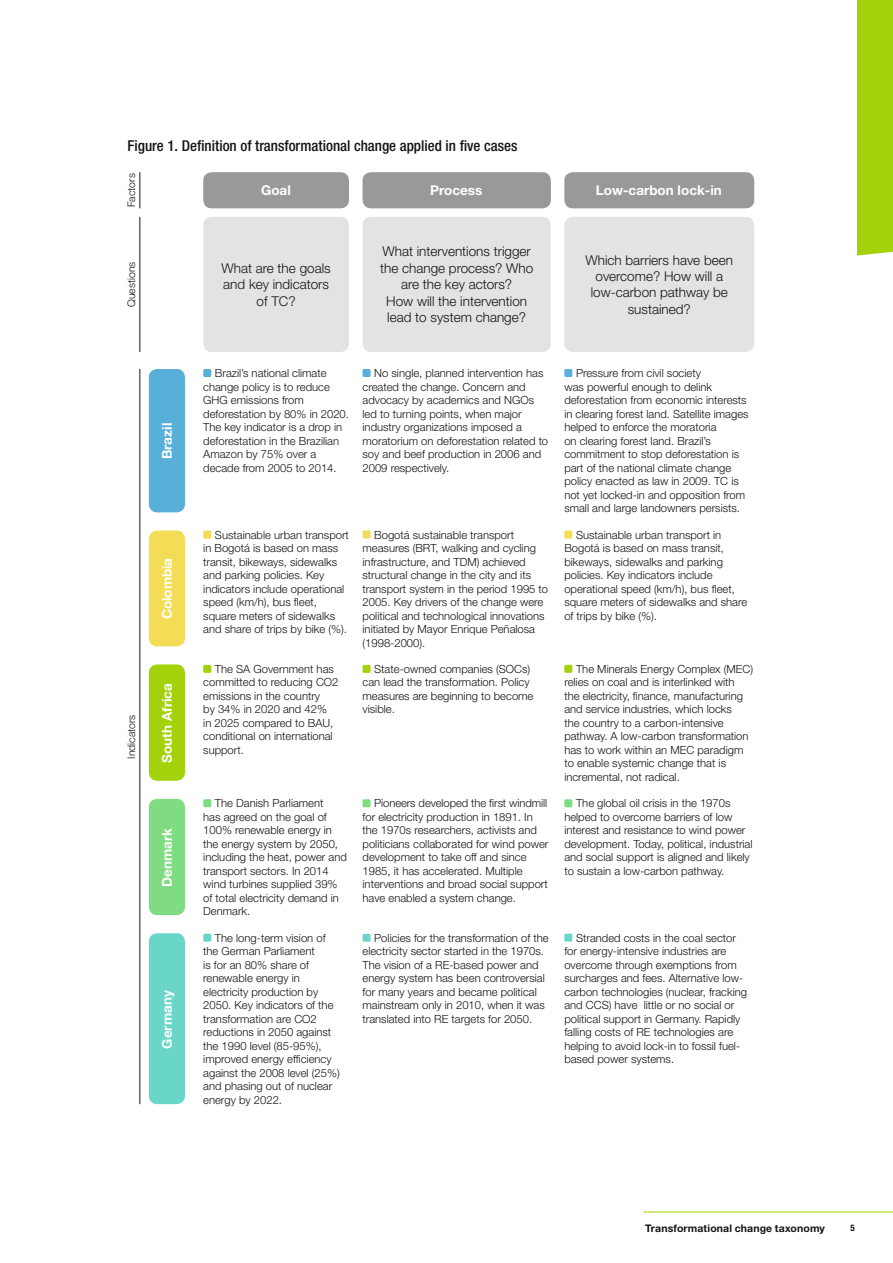
<style>
.page{position:relative;width:893px;height:1263px;background:#fff}
.page>*{position:absolute;margin:0;border:0;box-sizing:border-box;transform-origin:0 0}
.t1{font:500 condensed 15px "Helvetica Neue LT Std";color:#131413}
.t2{font:300 13.5px/16.5px "Helvetica Neue LT Std";color:#131413;text-align:center}
.t3{font:700 13.5px "Helvetica Neue LT Std";color:#fff}
.t4{font:300 11.25px/13.5px "Helvetica Neue LT Std";color:#131413}
.t5{font:700 10.5px "Helvetica Neue LT Std";letter-spacing:.01em;color:#131413}
.t6{font:300 10.5px "Helvetica Neue LT Std";color:#131413}
.t7{font:700 condensed 9px "Helvetica Neue LT Std";color:#131413}
</style>
<div class="page">
<hr style="left:643px;top:1211px;width:250px;height:1px;background:#a3d20b">
<div style="left:857px;top:0;width:36px;height:256px;background:#a3d20b"></div>
<svg style="left:857px;top:251px;width:36px;height:5px"></svg>
<div style="left:203px;top:172px;width:146px;height:36px;background:#999;border-radius:9px"></div>
<div style="left:149px;top:369px;width:36px;height:143px;background:#57afda;border-radius:9px"></div>
<div style="left:149px;top:530px;width:36px;height:116px;background:#f3dc56;border-radius:9px"></div>
<div style="left:149px;top:664px;width:36px;height:117px;background:#a3d20b;border-radius:9px"></div>
<div style="left:149px;top:799px;width:36px;height:116px;background:#80dc83;border-radius:9px"></div>
<div style="left:149px;top:933px;width:36px;height:171px;background:#6ad6c9;border-radius:9px"></div>
<div style="left:203px;top:217px;width:146px;height:135px;background:#e3e3e3;border-radius:9px"></div>
<div style="left:363px;top:172px;width:188px;height:36px;background:#999;border-radius:9px"></div>
<div style="left:363px;top:217px;width:188px;height:135px;background:#e3e3e3;border-radius:9px"></div>
<div style="left:564px;top:172px;width:190px;height:36px;background:#999;border-radius:9px"></div>
<div style="left:564px;top:217px;width:190px;height:135px;background:#e3e3e3;border-radius:9px"></div>
<div style="left:203px;top:369px;width:8px;height:8px;background:#57afda;border-radius:2px"></div>
<div style="left:203px;top:530px;width:8px;height:8px;background:#f3dc56;border-radius:2px"></div>
<div style="left:203px;top:665px;width:8px;height:8px;background:#a3d20b;border-radius:2px"></div>
<div style="left:203px;top:799px;width:8px;height:8px;background:#80dc83;border-radius:2px"></div>
<div style="left:203px;top:934px;width:8px;height:8px;background:#6ad6c9;border-radius:2px"></div>
<div style="left:363px;top:369px;width:8px;height:8px;background:#57afda;border-radius:2px"></div>
<div style="left:363px;top:530px;width:8px;height:8px;background:#f3dc56;border-radius:2px"></div>
<div style="left:363px;top:665px;width:8px;height:8px;background:#a3d20b;border-radius:2px"></div>
<div style="left:363px;top:799px;width:8px;height:8px;background:#80dc83;border-radius:2px"></div>
<div style="left:363px;top:934px;width:8px;height:8px;background:#6ad6c9;border-radius:2px"></div>
<div style="left:564px;top:369px;width:8px;height:8px;background:#57afda;border-radius:2px"></div>
<div style="left:564px;top:530px;width:8px;height:8px;background:#f3dc56;border-radius:2px"></div>
<div style="left:564px;top:665px;width:8px;height:8px;background:#a3d20b;border-radius:2px"></div>
<div style="left:564px;top:799px;width:8px;height:8px;background:#80dc83;border-radius:2px"></div>
<div style="left:564px;top:934px;width:8px;height:8px;background:#6ad6c9;border-radius:2px"></div>
<hr style="left:140px;top:172px;width:1px;height:36px;background:#131413">
<hr style="left:140px;top:217px;width:1px;height:135px;background:#131413">
<hr style="left:140px;top:369px;width:1px;height:735px;background:#131413">
<h1 class="t1" style="left:128px;top:137px;width:391px">Figure 1. Definition of transformational change applied in five cases</h1>
<p class="t3" style="left:261px;top:182px;width:31px">Goal</p>
<p class="t6" style="left:125px;top:207px;width:35px;rotate:-90deg">Factors</p>
<p class="t3" style="left:430px;top:182px;width:54px">Process</p>
<p class="t6" style="left:125px;top:307px;width:47px;rotate:-90deg">Questions</p>
<p class="t2" style="left:222px;top:259px;width:111px">What are the goals and key indicators of TC?</p>
<p class="t2" style="left:380px;top:243px;width:155px">What interventions trigger the change process? Who are the key actors?<br>How will the intervention lead to system change?</p>
<p class="t3" style="left:596px;top:182px;width:127px">Low-carbon lock-in</p>
<p class="t2" style="left:585px;top:252px;width:149px">Which barriers have been overcome? How will a low-carbon pathway be sustained?</p>
<p class="t3" style="left:159px;top:459px;width:38px;rotate:-90deg">Brazil</p>
<p class="t6" style="left:125px;top:759px;width:46px;rotate:-90deg">Indicators</p>
<p class="t3" style="left:159px;top:619px;width:63px;rotate:-90deg">Colombia</p>
<p class="t3" style="left:159px;top:763px;width:81px;rotate:-90deg">South Africa</p>
<p class="t3" style="left:159px;top:887px;width:60px;rotate:-90deg">Denmark</p>
<p class="t3" style="left:159px;top:1048px;width:60px;rotate:-90deg">Germany</p>
<p class="t4" style="left:203px;top:366px;width:147px;text-indent:12px">Brazil’s national climate change policy is to reduce<br>GHG emissions from deforestation by 80% in 2020.<br>The key indicator is a drop in deforestation in the Brazilian<br>Amazon by 75% over a decade from 2005 to 2014.</p>
<p class="t4" style="left:363px;top:366px;width:187px;text-indent:12px">No single, planned intervention has created the change. Concern and advocacy by academics and NGOs led to turning points, when major industry organizations imposed a moratorium on deforestation related to soy and beef production in 2006 and<br>2009 respectively.</p>
<p class="t4" style="left:203px;top:527px;width:147px;text-indent:12px">Sustainable urban transport in Bogotá is based on mass transit, bikeways, sidewalks and parking policies. Key indicators include operational speed (km/h), bus fleet, square meters of sidewalks and share of trips by bike (%).</p>
<p class="t4" style="left:203px;top:662px;width:137px;text-indent:12px">The SA Government has committed to reducing CO2 emissions in the country<br>by 34% in 2020 and 42%<br>in 2025 compared to BAU, conditional on international support.</p>
<p class="t4" style="left:363px;top:527px;width:187px;text-indent:12px">Bogotá sustainable transport measures (BRT, walking and cycling infrastructure, and TDM) achieved structural change in the city and its transport system in the period 1995 to 2005. Key drivers of the change were political and technological innovations initiated by Mayor Enrique Peñalosa (1998-2000).</p>
<p class="t4" style="left:363px;top:662px;width:172px;text-indent:12px">State-owned companies (SOCs) can lead the transformation. Policy measures are beginning to become visible.</p>
<p class="t4" style="left:203px;top:796px;width:145px;text-indent:12px">The Danish Parliament<br>has agreed on the goal of<br>100% renewable energy in the energy system by 2050, including the heat, power and transport sectors. In 2014 wind turbines supplied 39% of total electricity demand in<br>Denmark.</p>
<p class="t4" style="left:203px;top:931px;width:138px;text-indent:12px">The long-term vision of the German Parliament<br>is for an 80% share of renewable energy in electricity production by<br>2050. Key indicators of the transformation are CO2 reductions in 2050 against the 1990 level (85-95%), improved energy efficiency against the 2008 level (25%) and phasing out of nuclear energy by 2022.</p>
<p class="t4" style="left:363px;top:796px;width:187px;text-indent:12px">Pioneers developed the first windmill for electricity production in 1891. In the 1970s researchers, activists and politicians collaborated for wind power development to take off and since 1985, it has accelerated. Multiple interventions and broad social support have enabled a system change.</p>
<p class="t4" style="left:363px;top:931px;width:188px;text-indent:12px">Policies for the transformation of the electricity sector started in the 1970s.<br>The vision of a RE-based power and energy system has been controversial for many years and became political mainstream only in 2010, when it was translated into RE targets for 2050.</p>
<p class="t4" style="left:564px;top:366px;width:186px;text-indent:12px">Pressure from civil society<br>was powerful enough to delink deforestation from economic interests in clearing forest land. Satellite images helped to enforce the moratoria<br>on clearing forest land. Brazil’s commitment to stop deforestation is part of the national climate change policy enacted as law in 2009. TC is not yet locked-in and opposition from small and large landowners persists.</p>
<p class="t4" style="left:564px;top:527px;width:184px;text-indent:12px">Sustainable urban transport in<br>Bogotá is based on mass transit, bikeways, sidewalks and parking policies. Key indicators include operational speed (km/h), bus fleet, square meters of sidewalks and share of trips by bike (%).</p>
<p class="t4" style="left:564px;top:662px;width:190px;text-indent:12px">The Minerals Energy Complex (MEC) relies on coal and is interlinked with<br>the electricity, finance, manufacturing and service industries, which locks<br>the country to a carbon-intensive pathway. A low-carbon transformation has to work within an MEC paradigm to enable systemic change that is incremental, not radical.</p>
<p class="t4" style="left:564px;top:796px;width:190px;text-indent:12px">The global oil crisis in the 1970s helped to overcome barriers of low interest and resistance to wind power development. Today, political, industrial and social support is aligned and likely to sustain a low-carbon pathway.</p>
<p class="t4" style="left:564px;top:931px;width:184px;text-indent:12px">Stranded costs in the coal sector for energy-intensive industries are overcome through exemptions from surcharges and fees. Alternative low&shy;carbon technologies (nuclear, fracking and CCS) have little or no social or political support in Germany. Rapidly falling costs of RE technologies are helping to avoid lock-in to fossil fuel&shy;based power systems.</p>
<p class="t5" style="left:645px;top:1222px;width:181px">Transformational change taxonomy</p>
<p class="t7" style="left:850px;top:1222px;width:6px">5</p>
</div>
